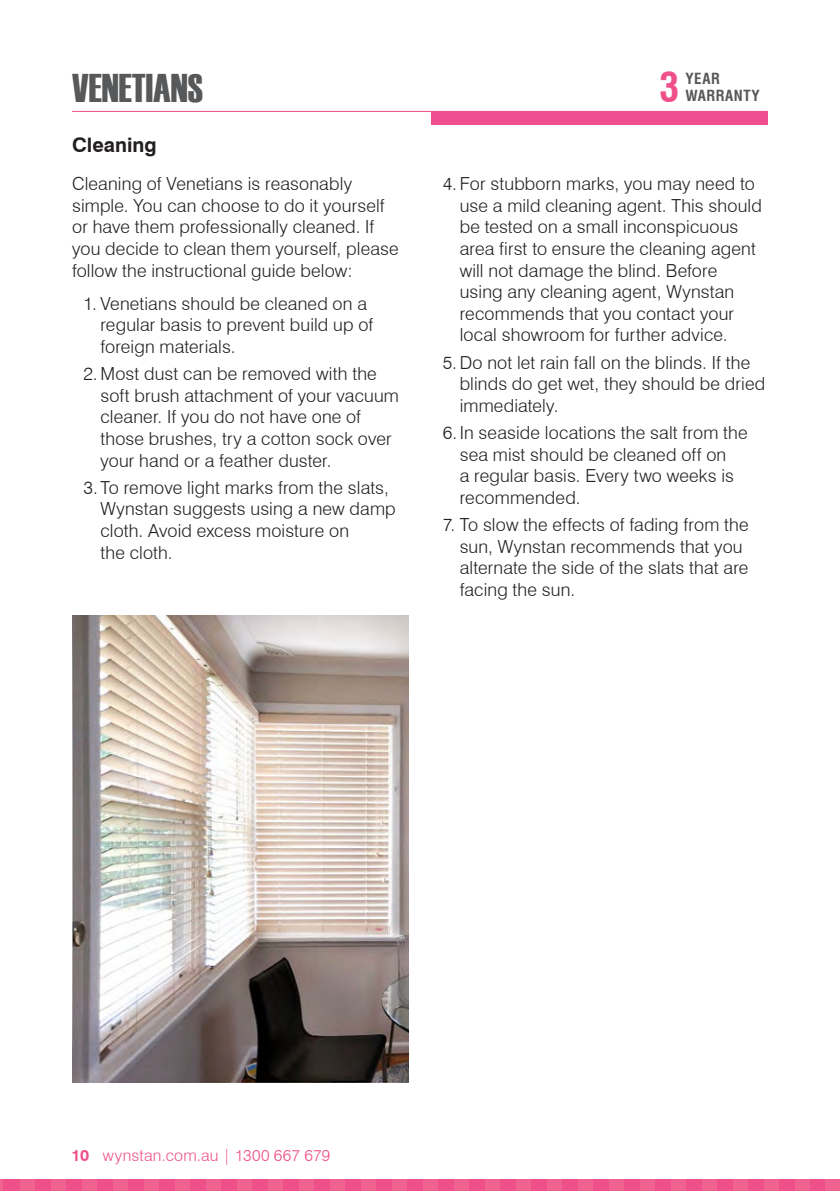
<style>
.page{position:relative;width:840px;height:1191px;background:#fff}
.page>*{position:absolute;margin:0;border:0;box-sizing:border-box;transform-origin:0 0}
.t1{font:40px "Haettenschweiler";color:#57585a}
.t2{font:700 condensed 40px "Swiss 721 BT";color:#f05089}
.t3{font:700 20px "Swiss 721 BT";color:#231f20}
.t4{font:300 18px/21.6px "Swiss 721 BT";letter-spacing:.01em;color:#231f20}
.t5{font:300 16px "Swiss 721 BT";letter-spacing:.015em;color:#f05089}
.t6{font:700 condensed 15px "Swiss 721 BT";letter-spacing:.035em;color:#57585a}
.s1{font-weight:700}
</style>
<div class="page">
<div style="left:0;top:1179px;width:839px;height:12px;background:#f05089"></div>
<svg style="left:0;top:1179px;width:3px;height:12px"></svg>
<div style="left:20px;top:1179px;width:14px;height:12px;background:#f06390"></div>
<div style="left:51px;top:1179px;width:14px;height:12px;background:#f06390"></div>
<div style="left:82px;top:1179px;width:14px;height:12px;background:#f06390"></div>
<div style="left:113px;top:1179px;width:14px;height:12px;background:#f06390"></div>
<div style="left:144px;top:1179px;width:14px;height:12px;background:#f06390"></div>
<div style="left:175px;top:1179px;width:14px;height:12px;background:#f06390"></div>
<div style="left:206px;top:1179px;width:14px;height:12px;background:#f06390"></div>
<div style="left:237px;top:1179px;width:14px;height:12px;background:#f06390"></div>
<div style="left:268px;top:1179px;width:14px;height:12px;background:#f06390"></div>
<div style="left:299px;top:1179px;width:14px;height:12px;background:#f06390"></div>
<div style="left:330px;top:1179px;width:14px;height:12px;background:#f06390"></div>
<div style="left:361px;top:1179px;width:14px;height:12px;background:#f06390"></div>
<div style="left:392px;top:1179px;width:14px;height:12px;background:#f06390"></div>
<div style="left:423px;top:1179px;width:14px;height:12px;background:#f06390"></div>
<div style="left:454px;top:1179px;width:14px;height:12px;background:#f06390"></div>
<div style="left:485px;top:1179px;width:14px;height:12px;background:#f06390"></div>
<div style="left:516px;top:1179px;width:14px;height:12px;background:#f06390"></div>
<div style="left:547px;top:1179px;width:14px;height:12px;background:#f06390"></div>
<div style="left:578px;top:1179px;width:14px;height:12px;background:#f06390"></div>
<div style="left:609px;top:1179px;width:14px;height:12px;background:#f06390"></div>
<div style="left:640px;top:1179px;width:14px;height:12px;background:#f06390"></div>
<div style="left:670px;top:1179px;width:15px;height:12px;background:#f06390"></div>
<div style="left:701px;top:1179px;width:15px;height:12px;background:#f06390"></div>
<div style="left:732px;top:1179px;width:15px;height:12px;background:#f06390"></div>
<div style="left:763px;top:1179px;width:15px;height:12px;background:#f06390"></div>
<div style="left:794px;top:1179px;width:15px;height:12px;background:#f06390"></div>
<div style="left:824px;top:1179px;width:15px;height:12px;background:#f06390"></div>
<img style="left:72px;top:615px;width:336px;height:467px">
<hr style="left:72px;top:111px;width:695px;height:1px;background:#f05089">
<div style="left:431px;top:111px;width:336px;height:14px;background:#ef4e91"></div>
<h1 class="t2" style="left:658px;top:72px;width:21px">3</h1>
<h1 class="t1" style="left:72px;top:74px;width:132px">VENETIANS</h1>
<p class="t6" style="left:685px;top:73px;width:36px">YEAR</p>
<p class="t6" style="left:685px;top:90px;width:76px">WARRANTY</p>
<p class="t3" style="left:72px;top:136px;width:86px">Cleaning</p>
<p class="t4" style="left:72px;top:175px;width:328px">Cleaning of Venetians is reasonably simple. You can choose to do it yourself or have them professionally cleaned. If you decide to clean them yourself, please follow the instructional guide below:</p>
<p class="t4" style="left:100px;top:294px;width:274px;text-indent:-17px">1. Venetians should be cleaned on a regular basis to prevent build up of foreign materials.</p>
<p class="t4" style="left:100px;top:364px;width:300px;text-indent:-17px">2. Most dust can be removed with the soft brush attachment of your vacuum cleaner. If you do not have one of those brushes, try a cotton sock over your hand or a feather duster.</p>
<p class="t4" style="left:100px;top:478px;width:296px;text-indent:-17px">3. To remove light marks from the slats,<br>Wynstan suggests using a new damp cloth. Avoid excess moisture on<br>the cloth.</p>
<p class="t4" style="left:459px;top:174px;width:303px;text-indent:-17px">4. For stubborn marks, you may need to use a mild cleaning agent. This should be tested on a small inconspicuous area first to ensure the cleaning agent will not damage the blind. Before using any cleaning agent, Wynstan recommends that you contact your local showroom for further advice.</p>
<p class="t4" style="left:459px;top:353px;width:307px;text-indent:-17px">5. Do not let rain fall on the blinds. If the blinds do get wet, they should be dried immediately.</p>
<p class="t4" style="left:459px;top:423px;width:289px;text-indent:-17px">6. In seaside locations the salt from the sea mist should be cleaned off on<br>a regular basis. Every two weeks is recommended.</p>
<p class="t4" style="left:459px;top:515px;width:290px;text-indent:-17px">7. To slow the effects of fading from the sun, Wynstan recommends that you alternate the side of the slats that are facing the sun.</p>
<p class="t5" style="left:71px;top:1148px;width:260px"><span class="s1">10</span> wynstan.com.au | 1300 667 679</p>
</div>
